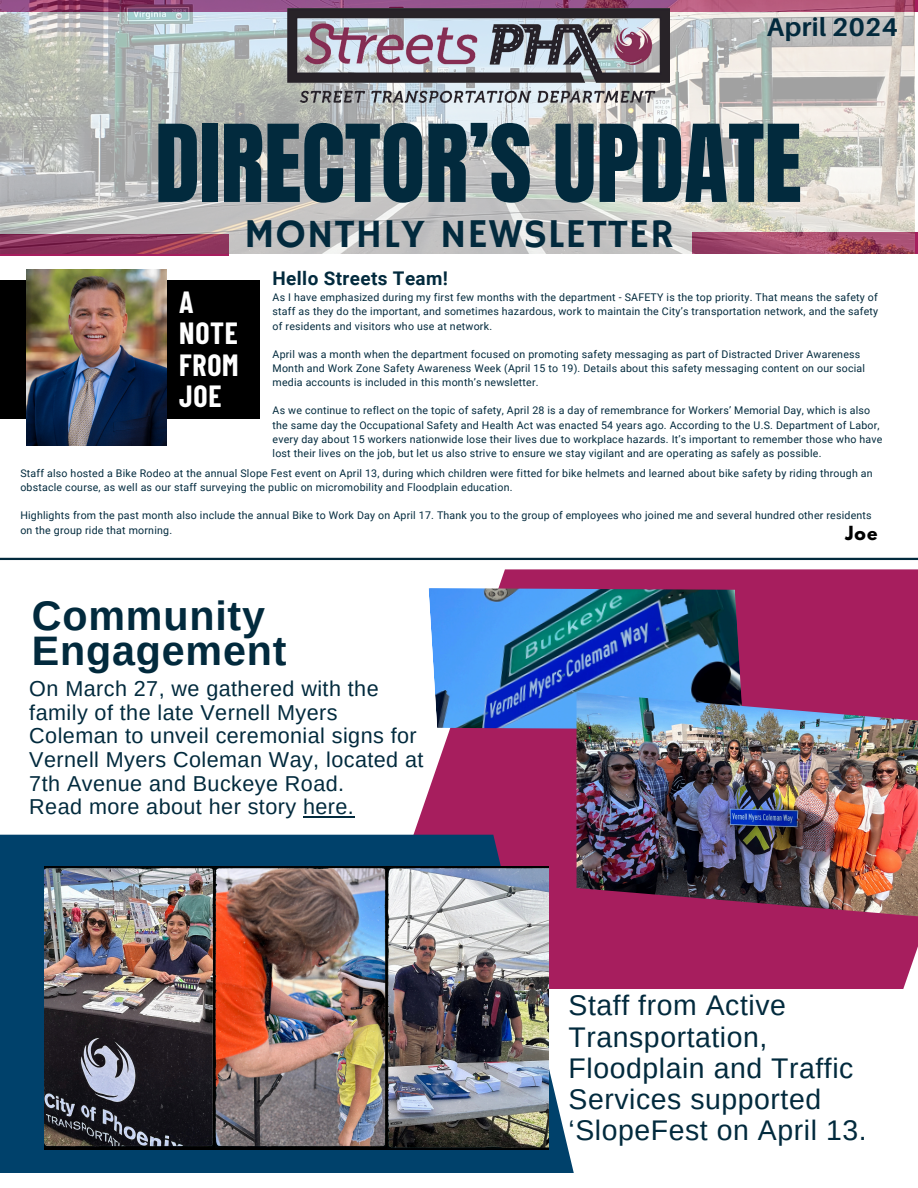
<style>
.page{position:relative;width:918px;height:1188px;background:#fff}
.page>*{position:absolute;margin:0;border:0;box-sizing:border-box;transform-origin:0 0}
.t1{font:91.05px "Anton";color:#022a3d}
.t2{font:700 41.25px/35.1px "Arimo";letter-spacing:.02em;color:#022a3d}
.t3{font:40.8px "Hammersmith One";letter-spacing:.02em;color:#022a3d}
.t4{font:700 30px/31.2px "Barlow Condensed";letter-spacing:.025em;color:#fff}
.t5{font:28.35px/31.2px "Arimo";letter-spacing:.02em;color:#022a3d}
.t6{font:700 25.65px "Aileron";letter-spacing:.015em;color:#022a3d}
.t7{font:21.6px/23.7px "Arimo";letter-spacing:.02em;color:#022a3d}
.t8{font:700 18.9px "Roboto";letter-spacing:.02em;color:#022a3d}
.t9{font:700 17.25px "League Spartan";color:#000}
.t10{font:10.65px/14.1px "Roboto";letter-spacing:.02em;color:#022a3d}
</style>
<div class="page">
<div style="left:0;top:234px;width:229px;height:22px;background:linear-gradient(to right,#a71e5e,#a71e5e)"></div>
<hr style="left:0;top:558px;width:918px;height:2px;background:#022a3d">
<div style="left:0;top:280px;width:260px;height:139px;background:#000"></div>
<img style="left:27px;top:269px;width:140px;height:176px">
<svg style="left:360px;top:569px;width:558px;height:420px;fill:#a71e5e"></svg>
<svg style="left:0;top:835px;width:574px;height:338px;background:#224972"></svg>
<img style="left:0;top:0;width:915px;height:253px">
<img style="left:288px;top:9px;width:381px;height:93px">
<img style="left:429px;top:588px;width:314px;height:141px">
<img style="left:577px;top:692px;width:341px;height:225px">
<img style="left:45px;top:866px;width:504px;height:284px">
<hr style="left:303px;top:816px;width:51px;height:2px;background:#022a3d">
<h3 class="t6" style="left:767px;top:11px;width:132px">April 2024</h3>
<p class="t1" style="left:155px;top:98px;width:648px">DIRECTOR’S UPDATE</p>
<p class="t3" style="left:244px;top:210px;width:431px">MONTHLY NEWSLETTER</p>
<p class="t8" style="left:273px;top:268px;width:177px">Hello Streets Team!</p>
<p class="t4" style="left:179px;top:286px;width:61px">A<br>NOTE<br>FROM<br>JOE</p>
<p class="t10" style="left:273px;top:291px;width:607px;text-align:justify">As I have emphasized during my first few months with the department - SAFETY is the top priority. That means the safety of staff as they do the important, and sometimes hazardous, work to maintain the City’s transportation network, and the safety of residents and visitors who use at network.</p>
<p class="t10" style="left:273px;top:347px;width:594px">April was a month when the department focused on promoting safety messaging as part of Distracted Driver Awareness<br>Month and Work Zone Safety Awareness Week (April 15 to 19). Details about this safety messaging content on our social media accounts is included in this month’s newsletter.</p>
<p class="t10" style="left:273px;top:404px;width:611px">As we continue to reflect on the topic of safety, April 28 is a day of remembrance for Workers’ Memorial Day, which is also the same day the Occupational Safety and Health Act was enacted 54 years ago. According to the U.S. Department of Labor, every day about 15 workers nationwide lose their lives due to workplace hazards. It’s important to remember those who have lost their lives on the job, but let us also strive to ensure we stay vigilant and are operating as safely as possible.</p>
<p class="t10" style="left:20px;top:466px;width:854px">Staff also hosted a Bike Rodeo at the annual Slope Fest event on April 13, during which children were fitted for bike helmets and learned about bike safety by riding through an obstacle course, as well as our staff surveying the public on micromobility and Floodplain education.</p>
<h5 class="t10" style="left:20px;top:509px;width:853px">Highlights from the past month also include the annual Bike to Work Day on April 17. Thank you to the group of employees who joined me and several hundred other residents on the group ride that morning.</h5>
<p class="t9" style="left:846px;top:524px;width:33px">Joe</p>
<p class="t2" style="left:32px;top:598px;width:256px">Community<br>Engagement</p>
<p class="t7" style="left:29px;top:676px;width:396px">On March 27, we gathered with the family of the late Vernell Myers Coleman to unveil ceremonial signs for Vernell Myers Coleman Way, located at 7th Avenue and Buckeye Road.</p>
<p class="t7" style="left:29px;top:795px;width:326px">Read more about her story here.</p>
<p class="t5" style="left:569px;top:990px;width:300px">Staff from Active<br>Transportation,<br>Floodplain and Traffic<br>Services supported ‘SlopeFest on April 13.</p>
</div>
